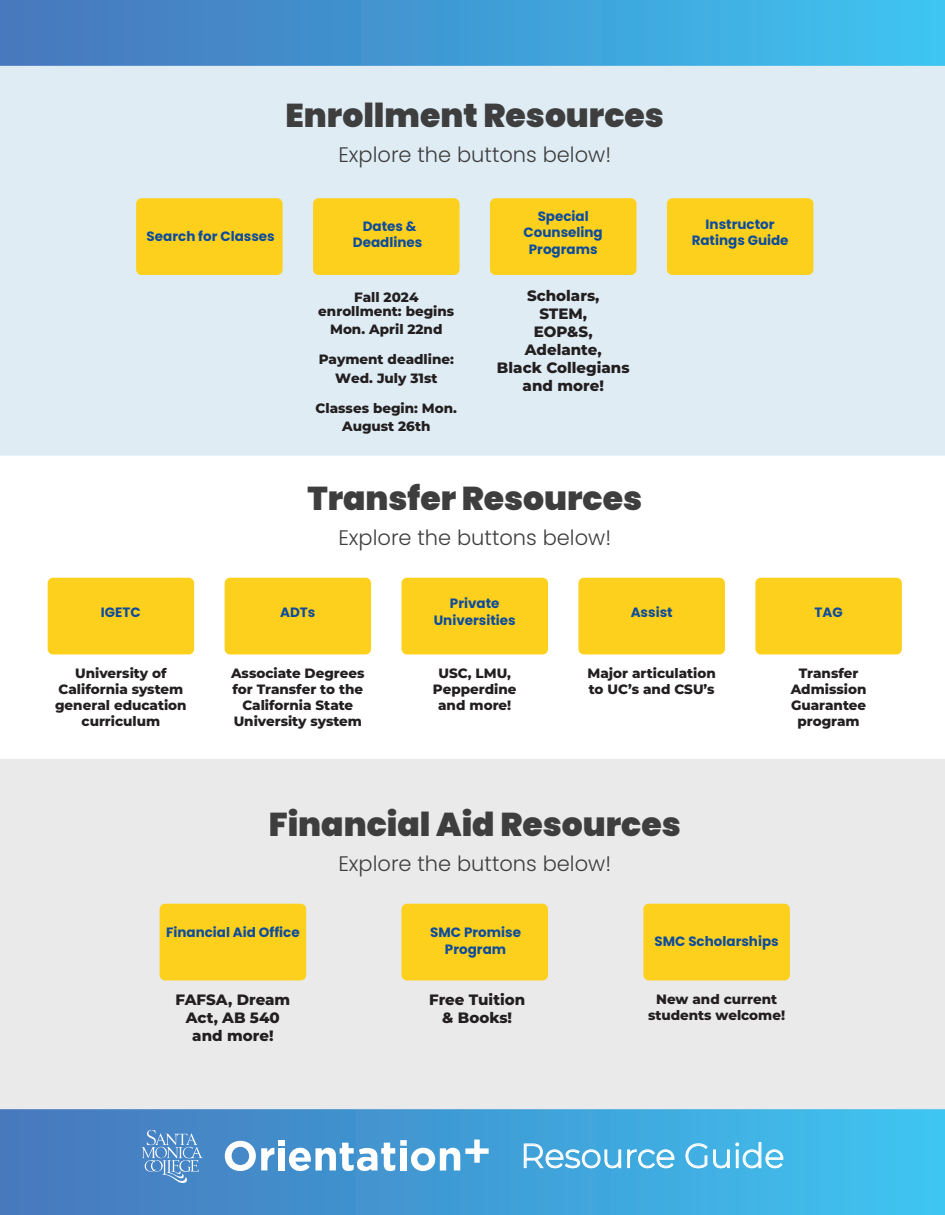
<style>
.page{position:relative;width:945px;height:1215px;background:#fff}
.page>*{position:absolute;margin:0;border:0;box-sizing:border-box;transform-origin:0 0}
.t1{font:300 33.75px "Montserrat";color:#fff}
.t2{font:900 33px "Poppins";color:#3e3e3f}
.t3{font:300 21px "Poppins";color:#3e3e3f}
.t4{font:800 15px/18px "Montserrat";color:#231f20;text-align:center}
.t5{font:800 13.5px/16.2px "Montserrat";color:#231f20;text-align:center}
.t6{font:700 13.5px/16.5px "Poppins";color:#0d4c9a;text-align:center}
</style>
<div class="page">
<div style="left:0;top:1109px;width:945px;height:106px;background:linear-gradient(to right,#4676bb,#3ec4f0)"></div>
<div style="left:0;top:0;width:945px;height:66px;background:linear-gradient(to right,#4676bb,#3ec4f0)"></div>
<div style="left:0;top:66px;width:945px;height:390px;background:#dfecf4"></div>
<div style="left:0;top:759px;width:945px;height:350px;background:#e9eae9"></div>
<div style="left:136px;top:198px;width:147px;height:77px;background:#fed01e;border-radius:6px"></div>
<div style="left:313px;top:198px;width:147px;height:77px;background:#fed01e;border-radius:6px"></div>
<div style="left:490px;top:198px;width:146px;height:77px;background:#fed01e;border-radius:6px"></div>
<div style="left:667px;top:198px;width:146px;height:77px;background:#fed01e;border-radius:6px"></div>
<div style="left:48px;top:578px;width:146px;height:76px;background:#fed01e;border-radius:6px"></div>
<div style="left:225px;top:578px;width:146px;height:76px;background:#fed01e;border-radius:6px"></div>
<div style="left:402px;top:578px;width:146px;height:76px;background:#fed01e;border-radius:6px"></div>
<div style="left:578px;top:578px;width:147px;height:76px;background:#fed01e;border-radius:6px"></div>
<div style="left:755px;top:578px;width:147px;height:76px;background:#fed01e;border-radius:6px"></div>
<div style="left:160px;top:904px;width:146px;height:76px;background:#fed01e;border-radius:6px"></div>
<div style="left:402px;top:904px;width:146px;height:76px;background:#fed01e;border-radius:6px"></div>
<div style="left:643px;top:904px;width:147px;height:76px;background:#fed01e;border-radius:6px"></div>
<svg style="left:142px;top:1130px;width:61px;height:53px;background:#6498ce"></svg>
<svg style="left:225px;top:1140px;width:264px;height:32px"></svg>
<svg style="left:523px;top:1143px;width:152px;height:26px;background:#6bbbe4"></svg>
<svg style="left:685px;top:1141px;width:99px;height:28px;background:#69c2e9"></svg>
<h2 class="t2" style="left:286px;top:97px;width:380px">Enrollment Resources</h2>
<h3 class="t3" style="left:338px;top:143px;width:274px">Explore the buttons below!</h3>
<p class="t6" style="left:147px;top:228px;width:130px">Search for Classes</p>
<p class="t6" style="left:353px;top:218px;width:71px;line-height:15.9px">Dates &amp;<br>Deadlines</p>
<p class="t5" style="left:318px;top:289px;width:138px;line-height:14px">Fall 2024 enrollment: begins</p>
<p class="t5" style="left:330px;top:320px;width:114px">Mon. April 22nd</p>
<p class="t5" style="left:319px;top:349px;width:137px;line-height:18.5px">Payment deadline:<br>Wed. July 31st</p>
<p class="t5" style="left:316px;top:398px;width:143px;line-height:18.5px">Classes begin: Mon.<br>August 26th</p>
<p class="t6" style="left:524px;top:208px;width:81px">Special<br>Counseling<br>Programs</p>
<p class="t6" style="left:692px;top:216px;width:98px">Instructor<br>Ratings Guide</p>
<p class="t4" style="left:497px;top:285px;width:134px">Scholars,<br>STEM,<br>EOP&amp;S,<br>Adelante,<br>Black Collegians and more!</p>
<h2 class="t2" style="left:307px;top:479px;width:336px">Transfer Resources</h2>
<h3 class="t3" style="left:338px;top:525px;width:274px">Explore the buttons below!</h3>
<p class="t6" style="left:101px;top:604px;width:41px">IGETC</p>
<p class="t6" style="left:280px;top:604px;width:37px">ADTs</p>
<p class="t6" style="left:434px;top:595px;width:83px">Private<br>Universities</p>
<p class="t6" style="left:631px;top:604px;width:44px">Assist</p>
<p class="t6" style="left:815px;top:604px;width:30px">TAG</p>
<p class="t5" style="left:55px;top:664px;width:133px">University of<br>California system general education curriculum</p>
<p class="t5" style="left:231px;top:664px;width:135px">Associate Degrees for Transfer to the<br>California State<br>University system</p>
<p class="t5" style="left:433px;top:664px;width:85px">USC, LMU,<br>Pepperdine and more!</p>
<p class="t5" style="left:588px;top:664px;width:130px;text-align:left">Major articulation to UC’s and CSU’s</p>
<p class="t5" style="left:791px;top:664px;width:77px">Transfer<br>Admission<br>Guarantee program</p>
<h2 class="t2" style="left:269px;top:805px;width:414px">Financial Aid Resources</h2>
<h3 class="t3" style="left:338px;top:851px;width:274px">Explore the buttons below!</h3>
<p class="t6" style="left:166px;top:924px;width:135px">Financial Aid Office</p>
<p class="t6" style="left:430px;top:924px;width:92px">SMC Promise<br>Program</p>
<p class="t6" style="left:655px;top:933px;width:126px">SMC Scholarships</p>
<p class="t4" style="left:176px;top:990px;width:116px">FAFSA, Dream<br>Act, AB 540 and more!</p>
<p class="t4" style="left:429px;top:990px;width:97px">Free Tuition &amp; Books!</p>
<p class="t5" style="left:648px;top:990px;width:139px">New and current students welcome!</p>
<h1 class="t1" style="left:520px;top:1133px;width:266px">Resource Guide</h1>
</div>
